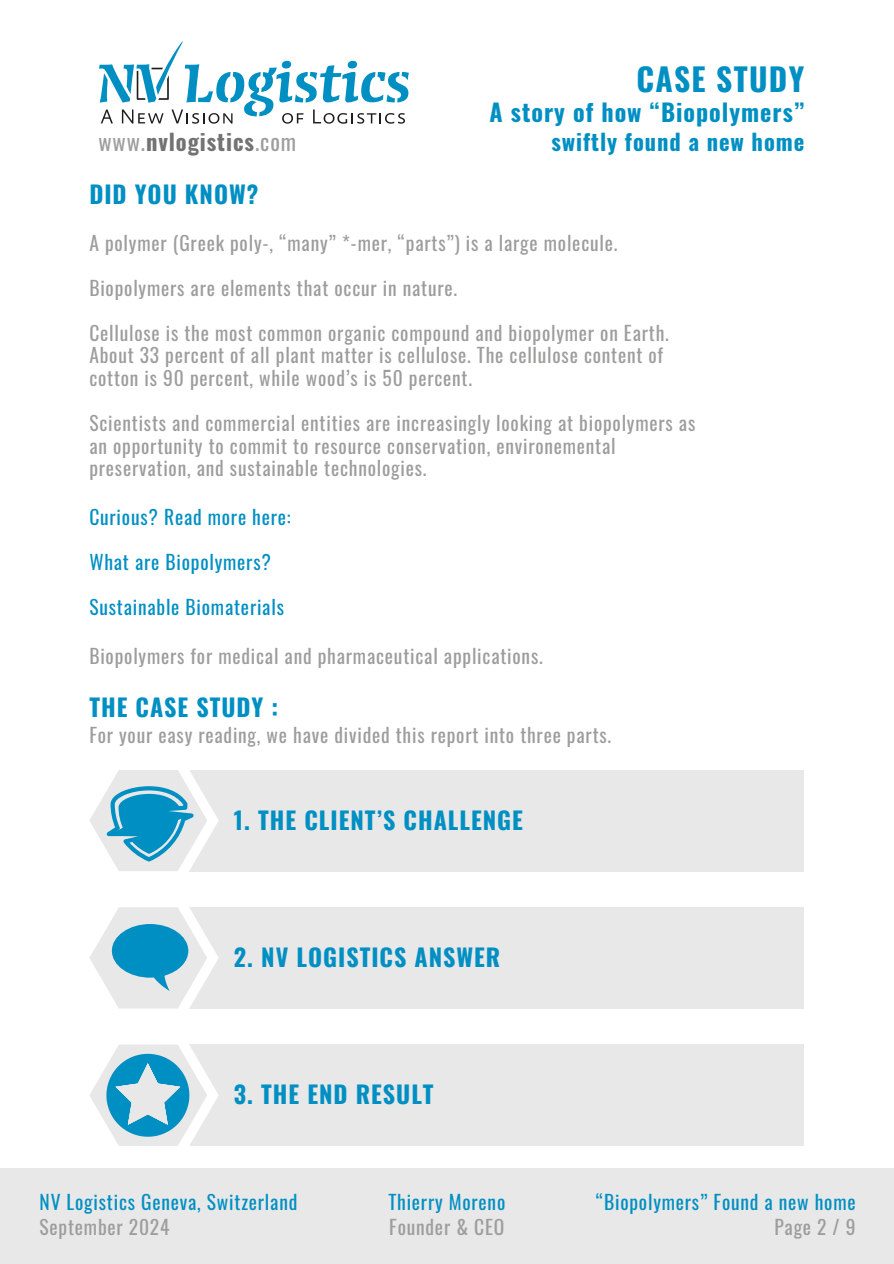
<style>
.page{position:relative;width:894px;height:1264px;background:#fff}
.page>*{position:absolute;margin:0;border:0;box-sizing:border-box;transform-origin:0 0}
.t1{font:700 31.5px "Oswald";letter-spacing:.04em;color:#008fc3}
.t2{font:700 24px "Oswald";letter-spacing:.04em;color:#008fc3}
.t3{font:700 22.5px "Oswald";letter-spacing:.04em;color:#008fc3}
.t4{font:700 22.5px "Oswald";letter-spacing:.04em;color:#737373}
.t5{font:19.5px/22.5px "Oswald";letter-spacing:.04em;color:#9d9d9c}
.t6{font:19.5px "Oswald";letter-spacing:.04em;color:#008fc3}
.s1{font-weight:400;color:#9d9d9c}
</style>
<div class="page">
<div style="left:136px;top:770px;width:668px;height:101px;background:#e8e8e8"></div>
<svg style="left:89px;top:770px;width:130px;height:102px"></svg>
<div style="left:136px;top:907px;width:668px;height:101px;background:#e8e8e8"></div>
<svg style="left:90px;top:907px;width:129px;height:102px"></svg>
<div style="left:136px;top:1044px;width:668px;height:101px;background:#e8e8e8"></div>
<svg style="left:89px;top:1044px;width:130px;height:102px"></svg>
<div style="left:0;top:1168px;width:893px;height:95px;background:#e8e8e8"></div>
<svg style="left:99px;top:41px;width:310px;height:83px"></svg>
<h2 class="t4" style="left:98px;top:124px;width:199px"><span class="s1">www.</span>nvlogistics<span class="s1">.com</span></h2>
<h3 class="t2" style="left:89px;top:176px;width:170px">DID YOU KNOW?</h3>
<p class="t1" style="left:636px;top:55px;width:169px">CASE STUDY</p>
<p class="t2" style="left:489px;top:93px;width:316px">A story of how “Biopolymers”</p>
<p class="t3" style="left:551px;top:124px;width:254px">swiftly found a new home</p>
<p class="t5" style="left:89px;top:231px;width:529px">A polymer (Greek poly-, “many” *-mer, “parts”) is a large molecule.</p>
<h2 class="t5" style="left:89px;top:276px;width:369px">Biopolymers are elements that occur in nature.</h2>
<p class="t5" style="left:89px;top:321px;width:581px">Cellulose is the most common organic compound and biopolymer on Earth.</p>
<p class="t5" style="left:89px;top:343px;width:575px">About 33 percent of all plant matter is cellulose. The cellulose content of cotton is 90 percent, while wood’s is 50 percent.</p>
<h2 class="t5" style="left:89px;top:411px;width:607px">Scientists and commercial entities are increasingly looking at biopolymers as an opportunity to commit to resource conservation, environemental preservation, and sustainable technologies.</h2>
<h3 class="t6" style="left:89px;top:501px;width:203px">Curious? Read more here:</h3>
<h2 class="t6" style="left:89px;top:546px;width:183px">What are Biopolymers?</h2>
<p class="t6" style="left:89px;top:591px;width:196px">Sustainable Biomaterials</p>
<p class="t5" style="left:89px;top:643px;width:455px">Biopolymers for medical and pharmaceutical applications.</p>
<p class="t2" style="left:89px;top:688px;width:190px">THE CASE STUDY :</p>
<p class="t5" style="left:89px;top:722px;width:523px">For your easy reading, we have divided this report into three parts.</p>
<p class="t2" style="left:234px;top:801px;width:290px">1. THE CLIENT’S CHALLENGE</p>
<h4 class="t2" style="left:234px;top:938px;width:268px">2. NV LOGISTICS ANSWER</h4>
<h1 class="t2" style="left:234px;top:1074px;width:201px">3. THE END RESULT</h1>
<p class="t6" style="left:595px;top:1186px;width:261px">“Biopolymers” Found a new home</p>
<p class="t6" style="left:40px;top:1186px;width:259px">NV Logistics Geneva, Switzerland</p>
<p class="t5" style="left:40px;top:1215px;width:131px">September 2024</p>
<h2 class="t5" style="left:774px;top:1215px;width:83px">Page 2 / 9</h2>
<p class="t6" style="left:388px;top:1186px;width:118px">Thierry Moreno</p>
<p class="t5" style="left:389px;top:1215px;width:116px">Founder &amp; CEO</p>
</div>
